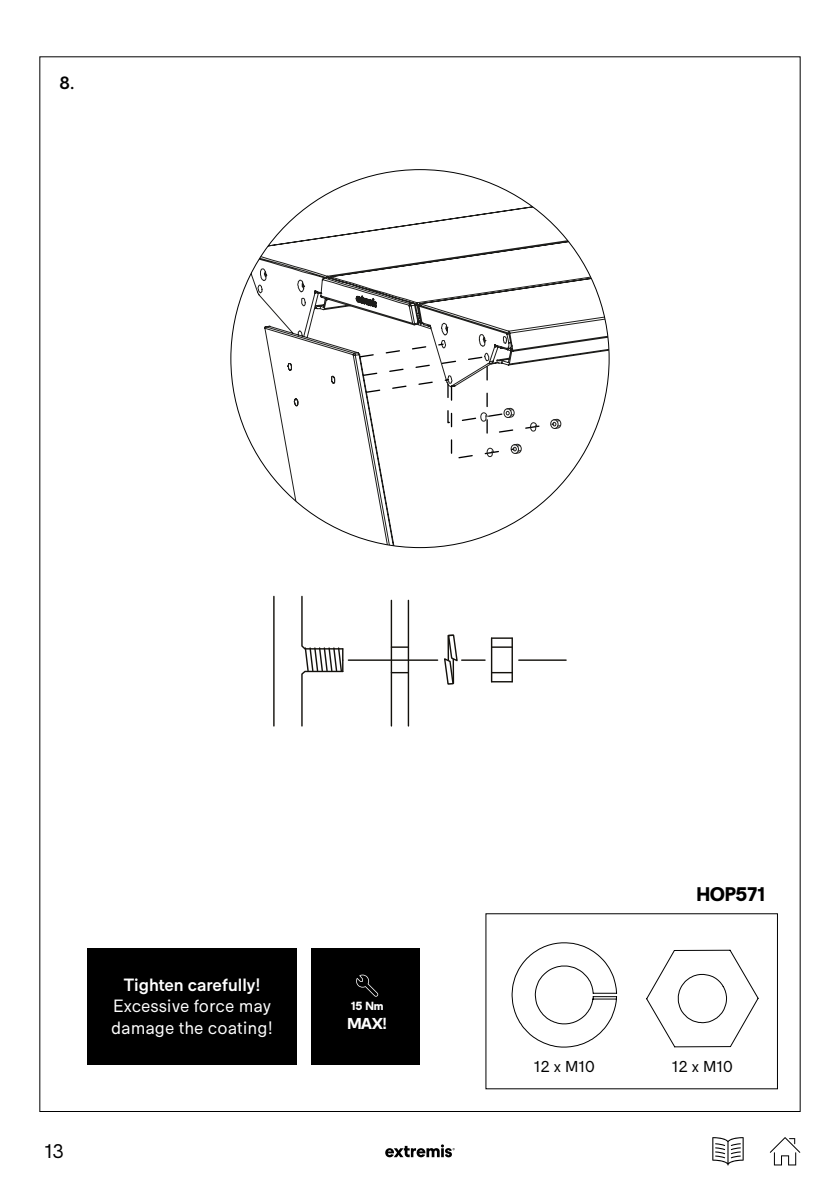
<style>
.page{position:relative;width:840px;height:1191px;background:#fff}
.page>*{position:absolute;margin:0;border:0;box-sizing:border-box;transform-origin:0 0}
.t1{font:700 20px "Extremis Compakt";color:#000}
.t2{font:20px "Extremis Compakt";color:#000}
.t3{font:18px/21.6px "Extremis Compakt";color:#fff}
.t4{font:500 18px "Extremis Compakt";color:#fff}
.t5{font:500 18px "Extremis Compakt";color:#000}
.t6{font:16px "Extremis Compakt";color:#000}
.t7{font:700 16px "Extremis Compakt";color:#fff}
.t8{font:700 12px "Extremis Compakt";color:#fff}
</style>
<div class="page">
<svg style="left:769px;top:1137px;width:30px;height:28px"></svg>
<svg style="left:712px;top:1137px;width:31px;height:28px"></svg>
<svg style="left:385px;top:1144px;width:69px;height:13px"></svg>
<svg style="left:492px;top:672px;width:19px;height:1px"></svg>
<hr style="left:511px;top:638px;width:1px;height:44px;background:#13110c">
<hr style="left:491px;top:637px;width:21px;height:2px;background:#13110c">
<hr style="left:490px;top:638px;width:2px;height:44px;background:#13110c">
<svg style="left:492px;top:681px;width:19px;height:1px"></svg>
<hr style="left:491px;top:646px;width:21px;height:2px;background:#13110c">
<svg style="left:392px;top:672px;width:15px;height:1px"></svg>
<hr style="left:407px;top:600px;width:2px;height:126px;background:#13110c">
<hr style="left:390px;top:600px;width:2px;height:126px;background:#13110c">
<svg style="left:392px;top:646px;width:16px;height:2px"></svg>
<hr style="left:348px;top:659px;width:89px;height:2px;background:#13110c">
<hr style="left:518px;top:659px;width:47px;height:2px;background:#13110c">
<hr style="left:461px;top:659px;width:23px;height:2px;background:#13110c">
<hr style="left:273px;top:596px;width:1px;height:130px;background:#13110c">
<svg style="left:301px;top:595px;width:43px;height:132px"></svg>
<svg style="left:444px;top:634px;width:14px;height:51px"></svg>
<svg style="left:511px;top:942px;width:105px;height:105px"></svg>
<svg style="left:646px;top:949px;width:112px;height:99px"></svg>
<div style="left:87px;top:947px;width:209px;height:117px;background:#000"></div>
<div style="left:311px;top:947px;width:109px;height:117px;background:#000"></div>
<svg style="left:356px;top:974px;width:22px;height:22px"></svg>
<svg style="left:235px;top:170px;width:373px;height:377px"></svg>
<svg style="left:358px;top:343px;width:203px;height:117px"></svg>
<p class="t5" style="left:60px;top:72px;width:16px">8.</p>
<p class="t2" style="left:44px;top:1139px;width:21px">13</p>
<p class="t4" style="left:124px;top:973px;width:138px">Tighten carefully!</p>
<p class="t3" style="left:111px;top:995px;width:163px">Excessive force may damage the coating!</p>
<p class="t8" style="left:350px;top:998px;width:34px">15 Nm</p>
<p class="t7" style="left:347px;top:1013px;width:41px">MAX!</p>
<p class="t1" style="left:696px;top:882px;width:71px">HOP571</p>
<p class="t6" style="left:533px;top:1057px;width:62px">12 x M10</p>
<p class="t6" style="left:671px;top:1057px;width:62px">12 x M10</p>
</div>
